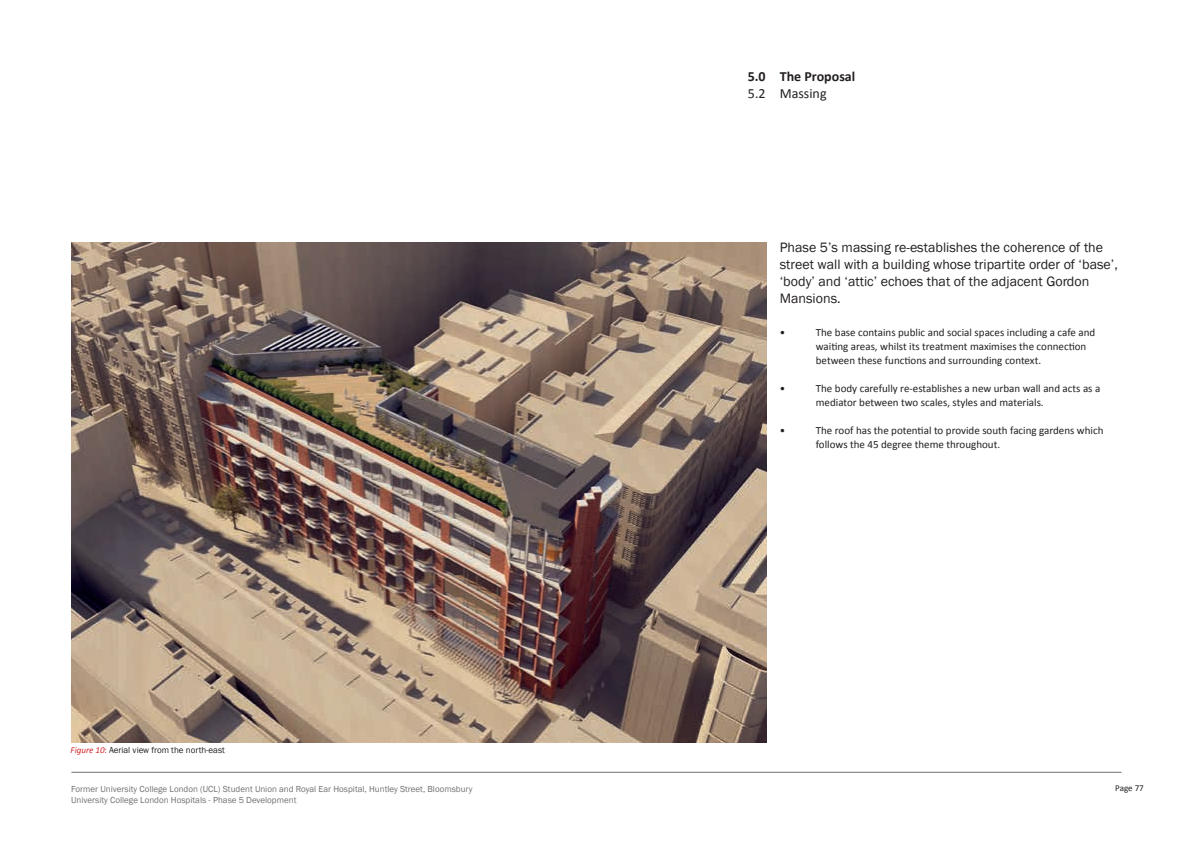
<style>
.page{position:relative;width:1191px;height:842px;background:#fff}
.page>*{position:absolute;margin:0;border:0;box-sizing:border-box;transform-origin:0 0}
.t1{font:14px/16.8px "Franklin Gothic";color:#231f20}
.t2{font:700 14px "Calibri";color:#231f20}
.t3{font:14px "Calibri";color:#231f20}
.t4{font:11px/14px "Calibri";color:#231f20}
.t5{font:9px/10.8px "Franklin Gothic";color:#717074}
.t6{font:9px "Franklin Gothic";color:#231f20}
.t7{font:9px "Calibri";letter-spacing:-.005em;color:#231f20}
.s1{font-family:"Calibri";font-style:italic;color:#d1232a}
.s2{font-family:"Calibri";color:#d1232a}
</style>
<div class="page">
<hr style="left:71px;top:772px;width:1050px;height:1px;background:#717074">
<img style="left:71px;top:242px;width:695px;height:501px">
<p class="t6" style="left:71px;top:744px;width:156px"><span class="s1">Figure 10</span><span class="s2">:</span> Aerial view from the north-east</p>
<p class="t5" style="left:71px;top:784px;width:403px">Former University College London (UCL) Student Union and Royal Ear Hospital, Huntley Street, Bloomsbury<br>University College London Hospitals - Phase 5 Development</p>
<p class="t2" style="left:747px;top:68px;width:19px">5.0</p>
<p class="t3" style="left:748px;top:85px;width:19px">5.2</p>
<p class="t2" style="left:780px;top:68px;width:77px">The Proposal</p>
<p class="t3" style="left:780px;top:85px;width:48px">Massing</p>
<p class="t1" style="left:780px;top:239px;width:339px">Phase 5’s massing re-establishes the coherence of the street wall with a building whose tripartite order of ‘base’, ‘body’ and ‘attic’ echoes that of the adjacent Gordon Mansions.</p>
<p class="t4" style="left:780px;top:326px;width:7px">•</p>
<p class="t4" style="left:816px;top:326px;width:281px">The base contains public and social spaces including a cafe and waiting areas, whilst its treatment maximises the connection between these functions and surrounding context.</p>
<p class="t4" style="left:780px;top:382px;width:7px">•</p>
<p class="t4" style="left:816px;top:382px;width:286px">The body carefully re-establishes a new urban wall and acts as a mediator between two scales, styles and materials.</p>
<p class="t4" style="left:780px;top:424px;width:7px">•</p>
<p class="t4" style="left:816px;top:424px;width:289px">The roof has the potential to provide south facing gardens which follows the 45 degree theme throughout.</p>
<p class="t7" style="left:1115px;top:782px;width:30px">Page 77</p>
</div>
